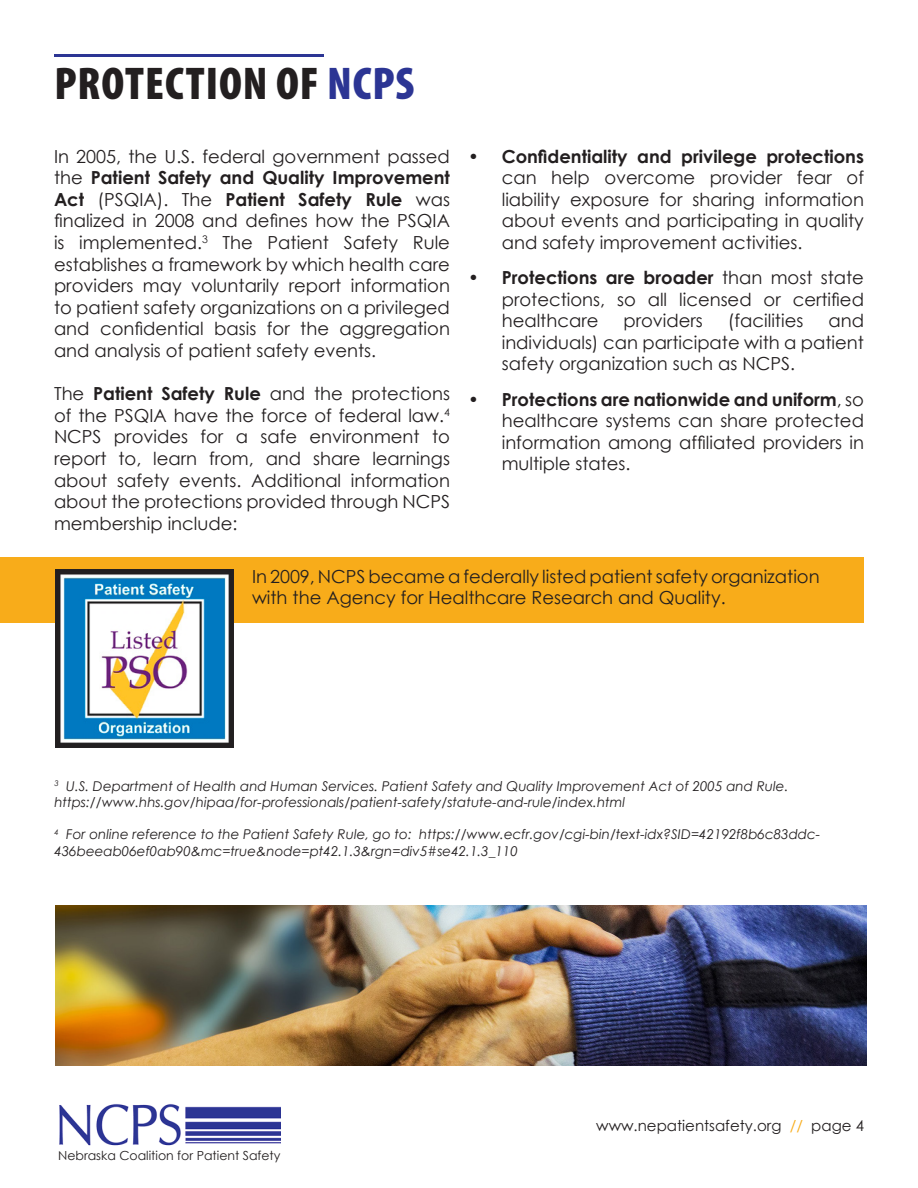
<style>
.page{position:relative;width:918px;height:1188px;background:#fff}
.page>*{position:absolute;margin:0;border:0;box-sizing:border-box;transform-origin:0 0}
.t1{font:900 condensed 46.05px "Myriad Pro";letter-spacing:.02em;color:#231f20}
.t2{font:18px/21.6px "Century Gothic";color:#231f20;text-align:justify}
.t3{font:15px "Century Gothic";color:#231f20}
.t4{font:italic 13.5px/16.2px "Century Gothic";color:#231f20}
.t5{font:12.45px "Century Gothic";color:#231f20}
.s1{color:#2c3594}
.s2{font-weight:700}
.s3{color:#f8ac1a}
</style>
<div class="page">
<img style="left:59px;top:1104px;width:222px;height:42px">
<hr style="left:54px;top:54px;width:270px;height:3px;background:#2c3594">
<div style="left:0;top:557px;width:863px;height:65px;background:#f8ac1a"></div>
<img style="left:56px;top:569px;width:178px;height:178px">
<img style="left:56px;top:905px;width:811px;height:160px">
<p class="t1" style="left:54px;top:58px;width:361px">PROTECTION OF <span class="s1">NCPS</span></p>
<p class="t2" style="left:54px;top:145px;width:398px">In 2005, the U.S. federal government passed the <span class="s2">Patient Safety and Quality Improvement Act</span> (PSQIA). The <span class="s2">Patient Safety Rule</span> was finalized in 2008 and defines how the PSQIA is implemented.<sup>3</sup> The Patient Safety Rule establishes a framework by which health care providers may voluntarily report information to patient safety organizations on a privileged and confidential basis for the aggregation and analysis of patient safety events.</p>
<p class="t2" style="left:54px;top:383px;width:398px">The <span class="s2">Patient Safety Rule</span> and the protections of the PSQIA have the force of federal law.<sup>4<br></sup>NCPS provides for a safe environment to report to, learn from, and share learnings about safety events. Additional information about the protections provided through NCPS membership include:</p>
<p class="t2" style="left:502px;top:145px;width:364px;text-indent:-34px"><span class="s2">• Confidentiality and privilege protections </span>can help overcome provider fear of liability exposure for sharing information about events and participating in quality and safety improvement activities.</p>
<p class="t2" style="left:502px;top:266px;width:364px;text-indent:-34px"><span class="s2">• Protections are broader</span> than most state protections, so all licensed or certified healthcare</p>
<p class="t2" style="left:623px;top:310px;width:81px">providers</p>
<p class="t2" style="left:728px;top:310px;width:77px">(facilities</p>
<p class="t2" style="left:502px;top:310px;width:364px;text-indent:327px">and individuals) can participate with a patient safety organization such as NCPS.</p>
<p class="t2" style="left:502px;top:388px;width:364px;text-indent:-34px"><span class="s2">• Protections are nationwide and uniform</span>, so healthcare systems can share protected information among affiliated providers in multiple states.</p>
<p class="t2" style="left:252px;top:565px;width:569px">In 2009, NCPS became a federally listed patient safety organization with the Agency for Healthcare Research and Quality.</p>
<p class="t4" style="left:54px;top:778px;width:736px"><sup>3</sup> U.S. Department of Health and Human Services. Patient Safety and Quality Improvement Act of 2005 and Rule. https://www.hhs.gov/hipaa/for-professionals/patient-safety/statute-and-rule/index.html</p>
<p class="t4" style="left:54px;top:826px;width:768px"><sup>4</sup> For online reference to the Patient Safety Rule, go to: https://www.ecfr.gov/cgi-bin/text-idx?SID=42192f8b6c83ddc-<br>436beeab06ef0ab90&amp;mc=true&amp;node=pt42.1.3&amp;rgn=div5#se42.1.3_110</p>
<p class="t5" style="left:58px;top:1146px;width:224px">Nebraska Coalition for Patient Safety</p>
<p class="t3" style="left:596px;top:1115px;width:269px">www.nepatientsafety.org <span class="s3">//</span> page 4</p>
</div>
